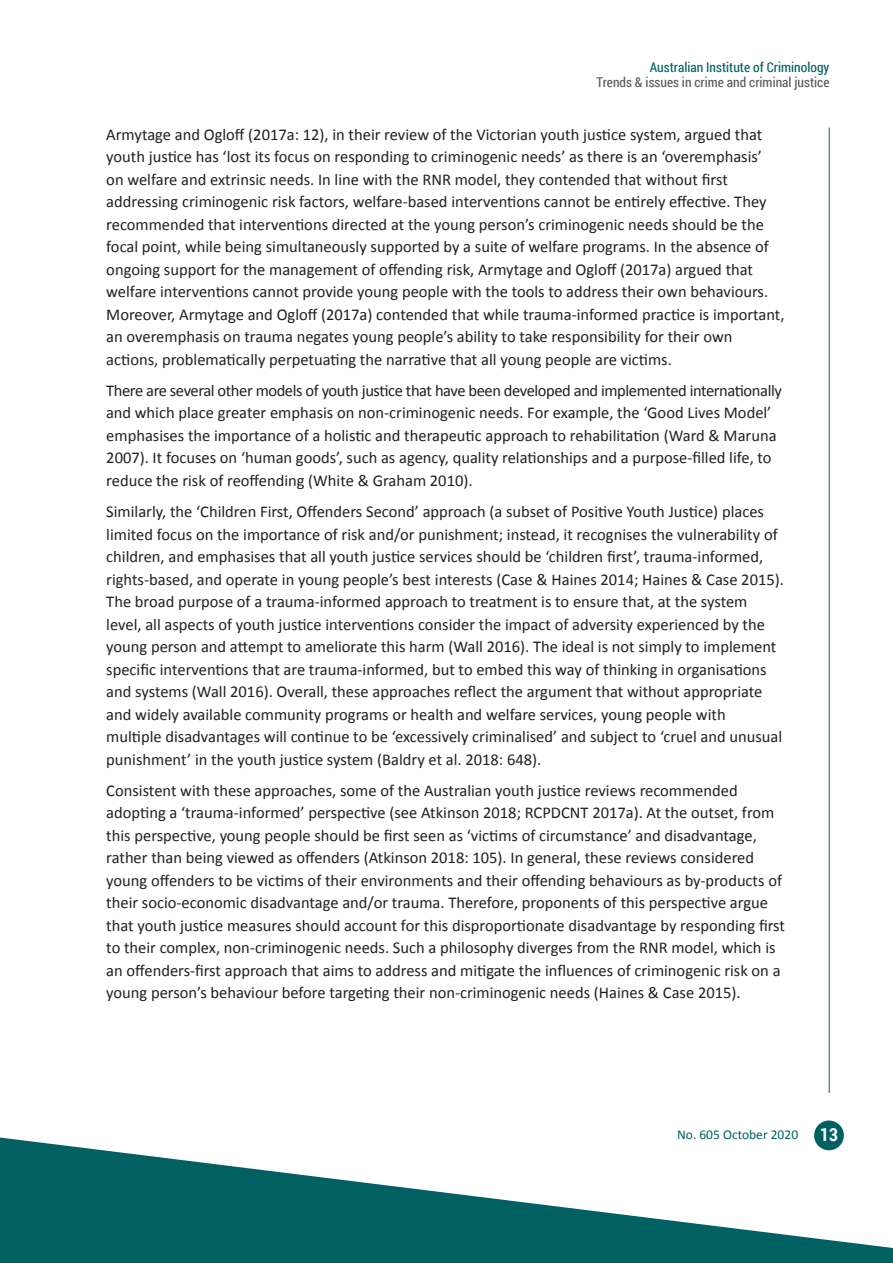
<style>
.page{position:relative;width:893px;height:1263px;background:#fff}
.page>*{position:absolute;margin:0;border:0;box-sizing:border-box;transform-origin:0 0}
.body{font:16.5px/22.5px "Calibri";color:#231f20}
.t1{font:13.5px "Roboto Condensed";color:#57585a}
.t2{font:13.5px "Roboto Condensed";color:#006062}
.t3{font:13.5px "Calibri";color:#006062}
.s1{font-family:"Roboto Condensed";font-weight:700;font-size:18px;color:#fff}
</style>
<div class="page">
<hr style="left:829px;top:128px;width:1px;height:965px;background:#006062">
<div style="left:814px;top:1120px;width:30px;height:30px;background:#006062;border-radius:50%"></div>
<svg style="left:0;top:1137px;width:893px;height:126px;fill:#006062"></svg>
<p class="t2" style="left:650px;top:58px;width:181px">Australian Institute of Criminology</p>
<p class="t1" style="left:597px;top:73px;width:234px">Trends &amp; issues in crime and criminal justice</p>
<p class="body" style="left:106px;top:123px;width:680px">Armytage and Ogloff (2017a: 12), in their review of the Victorian youth justice system, argued that youth justice has ‘lost its focus on responding to criminogenic needs’ as there is an ‘overemphasis’<br>on welfare and extrinsic needs. In line with the RNR model, they contended that without first addressing criminogenic risk factors, welfare-based interventions cannot be entirely effective. They recommended that interventions directed at the young person’s criminogenic needs should be the focal point, while being simultaneously supported by a suite of welfare programs. In the absence of ongoing support for the management of offending risk, Armytage and Ogloff (2017a) argued that welfare interventions cannot provide young people with the tools to address their own behaviours.<br>Moreover, Armytage and Ogloff (2017a) contended that while trauma-informed practice is important, an overemphasis on trauma negates young people’s ability to take responsibility for their own actions, problematically perpetuating the narrative that all young people are victims.</p>
<p class="body" style="left:106px;top:379px;width:677px">There are several other models of youth justice that have been developed and implemented internationally and which place greater emphasis on non-criminogenic needs. For example, the ‘Good Lives Model’ emphasises the importance of a holistic and therapeutic approach to rehabilitation (Ward &amp; Maruna 2007). It focuses on ‘human goods’, such as agency, quality relationships and a purpose-filled life, to reduce the risk of reoffending (White &amp; Graham 2010).</p>
<p class="body" style="left:106px;top:500px;width:679px">Similarly, the ‘Children First, Offenders Second’ approach (a subset of Positive Youth Justice) places limited focus on the importance of risk and/or punishment; instead, it recognises the vulnerability of children, and emphasises that all youth justice services should be ‘children first’, trauma-informed, rights-based, and operate in young people’s best interests (Case &amp; Haines 2014; Haines &amp; Case 2015).<br>The broad purpose of a trauma-informed approach to treatment is to ensure that, at the system level, all aspects of youth justice interventions consider the impact of adversity experienced by the young person and attempt to ameliorate this harm (Wall 2016). The ideal is not simply to implement specific interventions that are trauma-informed, but to embed this way of thinking in organisations and systems (Wall 2016). Overall, these approaches reflect the argument that without appropriate and widely available community programs or health and welfare services, young people with multiple disadvantages will continue to be ‘excessively criminalised’ and subject to ‘cruel and unusual punishment’ in the youth justice system (Baldry et al. 2018: 648).</p>
<p class="body" style="left:106px;top:779px;width:680px">Consistent with these approaches, some of the Australian youth justice reviews recommended adopting a ‘trauma-informed’ perspective (see Atkinson 2018; RCPDCNT 2017a). At the outset, from this perspective, young people should be first seen as ‘victims of circumstance’ and disadvantage, rather than being viewed as offenders (Atkinson 2018: 105). In general, these reviews considered young offenders to be victims of their environments and their offending behaviours as by-products of their socio-economic disadvantage and/or trauma. Therefore, proponents of this perspective argue that youth justice measures should account for this disproportionate disadvantage by responding first to their complex, non-criminogenic needs. Such a philosophy diverges from the RNR model, which is an offenders-first approach that aims to address and mitigate the influences of criminogenic risk on a young person’s behaviour before targeting their non-criminogenic needs (Haines &amp; Case 2015).</p>
<p class="t3" style="left:677px;top:1126px;width:162px">No. 605 October 2020 <span class="s1">13</span></p>
</div>
